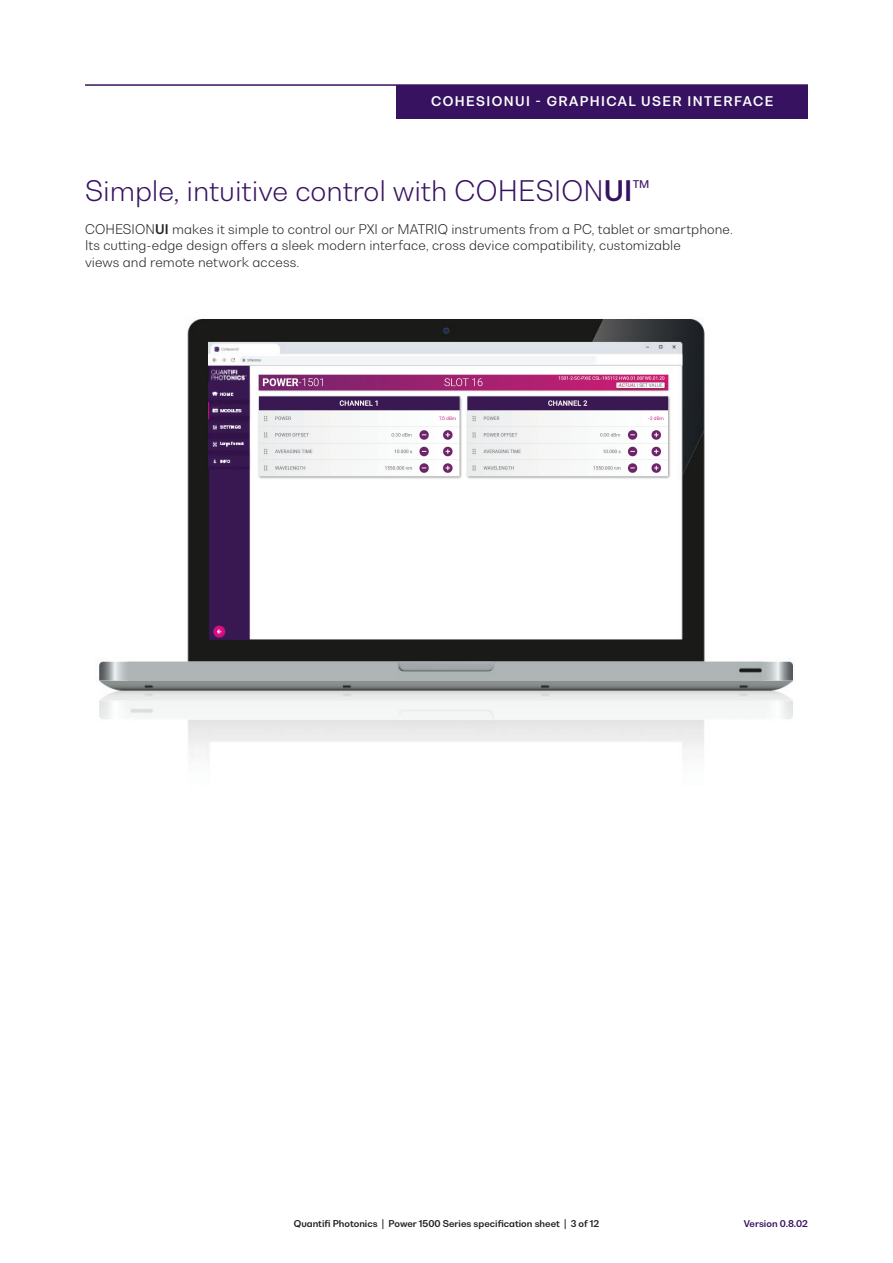
<style>
.page{position:relative;width:893px;height:1263px;background:#fff}
.page>*{position:absolute;margin:0;border:0;box-sizing:border-box;transform-origin:0 0}
.t1{font:300 27px "Bw Nista Geometric";color:#371260}
.t2{font:300 12.75px/16.5px "Bw Nista Geometric";letter-spacing:.01em;color:#231f20}
.t3{font:700 12.75px "Bw Nista Geometric";letter-spacing:.11em;color:#fff}
.t4{font:700 9px "Bw Nista Geometric";color:#231f20}
.t5{font:700 9px "Bw Nista Geometric";color:#371260}
.s1{font-weight:700}
</style>
<div class="page">
<div style="left:396px;top:85px;width:412px;height:33px;background:#371260"></div>
<hr style="left:85px;top:84px;width:723px;height:2px;background:#371260">
<img style="left:99px;top:319px;width:695px;height:441px">
<img style="left:255px;top:372px;width:422px;height:234px">
<p class="t3" style="left:431px;top:93px;width:344px">COHESIONUI - GRAPHICAL USER INTERFACE</p>
<h1 class="t1" style="left:85px;top:172px;width:567px">Simple, intuitive control with COHESION<span class="s1">UI</span>™</h1>
<p class="t2" style="left:85px;top:220px;width:649px">COHESION<span class="s1">UI</span> makes it simple to control our PXI or MATRIQ instruments from a PC, tablet or smartphone.<br>Its cutting-edge design offers a sleek modern interface, cross device compatibility, customizable<br>views and remote network access.</p>
<p class="t4" style="left:294px;top:1218px;width:307px">Quantifi Photonics | Power 1500 Series specification sheet | 3 of 12</p>
<p class="t5" style="left:744px;top:1218px;width:66px">Version 0.8.02</p>
</div>
